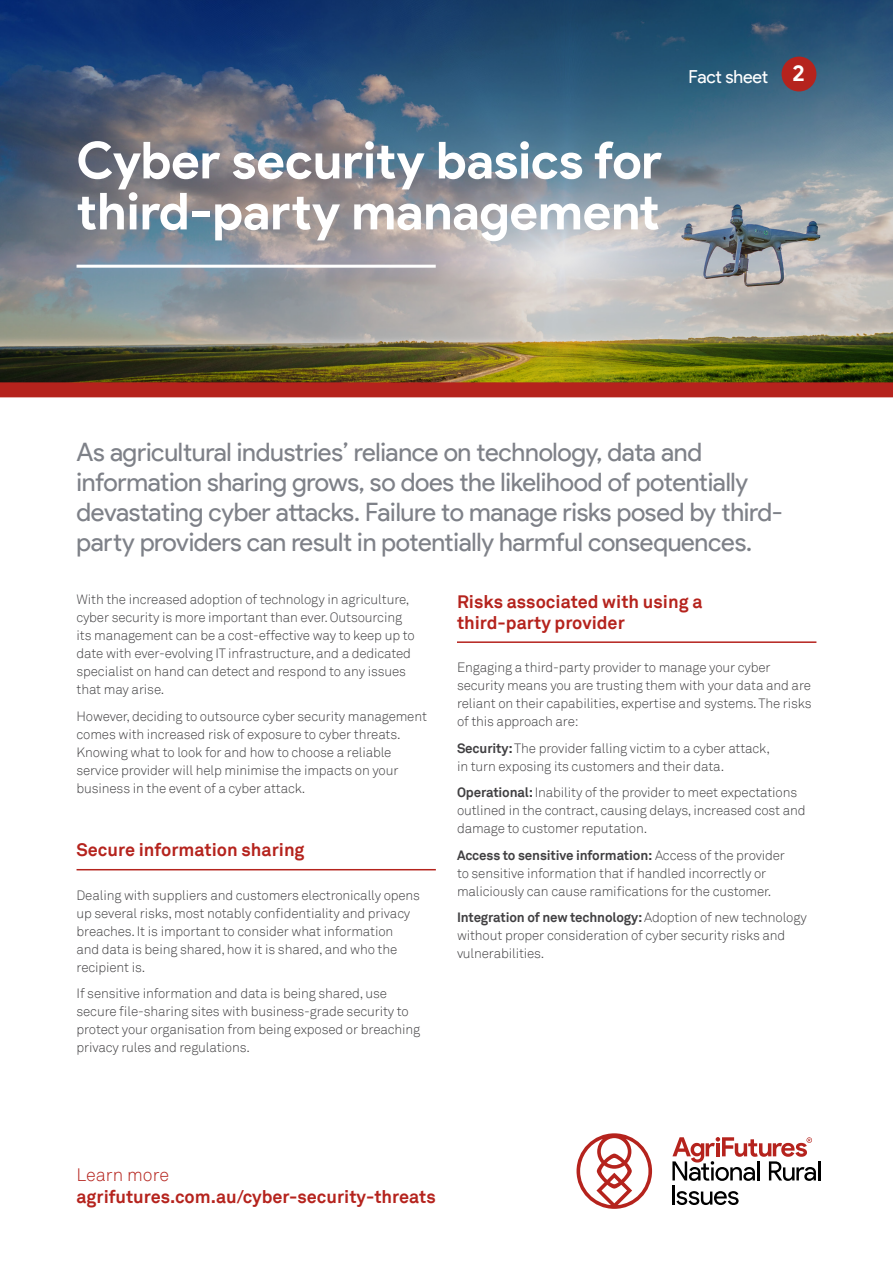
<style>
.page{position:relative;width:893px;height:1263px;background:#fff}
.page>*{position:absolute;margin:0;border:0;box-sizing:border-box;transform-origin:0 0}
.t1{font:700 51px/51px "Product Sans";color:#fff}
.t2{font:25.5px/30px "Product Sans";letter-spacing:-.01em;color:#7e8188}
.t3{font:700 18px/21px "Akkurat TT";color:#b5231d}
.t4{font:18px "Product Sans";letter-spacing:-.015em;color:#fff}
.t5{font:300 18px "Akkurat TT";color:#b5231d}
.t6{font:300 13.5px/18px "Akkurat TT";letter-spacing:-.01em;color:#414042}
.s1{font-weight:700;font-size:22.5px}
.s2{font-weight:700}
</style>
<div class="page">
<img style="left:0;top:0;width:893px;height:382px">
<hr style="left:77px;top:869px;width:359px;height:1px;background:#b5231d">
<hr style="left:457px;top:641px;width:359px;height:2px;background:#b5231d">
<div style="left:0;top:382px;width:893px;height:15px;background:#b5231d"></div>
<hr style="left:77px;top:265px;width:359px;height:3px;background:#fff">
<hr style="left:818px;top:1161px;width:3px;height:19px;background:#000">
<hr style="left:672px;top:1185px;width:3px;height:19px;background:#000">
<svg style="left:676px;top:1191px;width:63px;height:14px"></svg>
<svg style="left:672px;top:1137px;width:144px;height:44px"></svg>
<svg style="left:576px;top:1133px;width:76px;height:76px"></svg>
<div style="left:782px;top:57px;width:34px;height:34px;background:#b5231d;border-radius:50%"></div>
<h1 class="t1" style="left:77px;top:136px;width:587px">Cyber security basics for third-party management</h1>
<h3 class="t4" style="left:689px;top:66px;width:117px">Fact sheet <span class="s1">2</span></h3>
<p class="t2" style="left:77px;top:438px;width:708px">As agricultural industries’ reliance on technology, data and information sharing grows, so does the likelihood of potentially devastating cyber attacks. Failure to manage risks posed by third&shy;party providers can result in potentially harmful consequences.</p>
<p class="t6" style="left:77px;top:590px;width:340px">With the increased adoption of technology in agriculture, cyber security is more important than ever. Outsourcing its management can be a cost-effective way to keep up to date with ever-evolving IT infrastructure, and a dedicated specialist on hand can detect and respond to any issues that may arise.</p>
<p class="t6" style="left:77px;top:707px;width:352px">However, deciding to outsource cyber security management comes with increased risk of exposure to cyber threats.<br>Knowing what to look for and how to choose a reliable service provider will help minimise the impacts on your business in the event of a cyber attack.</p>
<h3 class="t3" style="left:77px;top:839px;width:230px">Secure information sharing</h3>
<p class="t6" style="left:77px;top:886px;width:345px">Dealing with suppliers and customers electronically opens up several risks, most notably confidentiality and privacy breaches. It is important to consider what information<br>and data is being shared, how it is shared, and who the recipient is.</p>
<p class="t6" style="left:77px;top:984px;width:345px">If sensitive information and data is being shared, use secure file-sharing sites with business-grade security to protect your organisation from being exposed or breaching privacy rules and regulations.</p>
<h3 class="t3" style="left:457px;top:591px;width:247px">Risks associated with using a third-party provider</h3>
<p class="t6" style="left:457px;top:658px;width:356px">Engaging a third-party provider to manage your cyber security means you are trusting them with your data and are reliant on their capabilities, expertise and systems. The risks of this approach are:</p>
<p class="t6" style="left:457px;top:739px;width:314px"><span class="s2">Security:</span> The provider falling victim to a cyber attack, in turn exposing its customers and their data.</p>
<p class="t6" style="left:457px;top:783px;width:350px"><span class="s2">Operational:</span> Inability of the provider to meet expectations outlined in the contract, causing delays, increased cost and damage to customer reputation.</p>
<p class="t6" style="left:457px;top:846px;width:330px"><span class="s2">Access to sensitive information:</span> Access of the provider to sensitive information that if handled incorrectly or maliciously can cause ramifications for the customer.</p>
<p class="t6" style="left:457px;top:908px;width:351px"><span class="s2">Integration of new technology:</span> Adoption of new technology without proper consideration of cyber security risks and vulnerabilities.</p>
<h3 class="t5" style="left:77px;top:1164px;width:94px">Learn more</h3>
<h3 class="t3" style="left:77px;top:1186px;width:361px">agrifutures.com.au/cyber-security-threats</h3>
</div>
